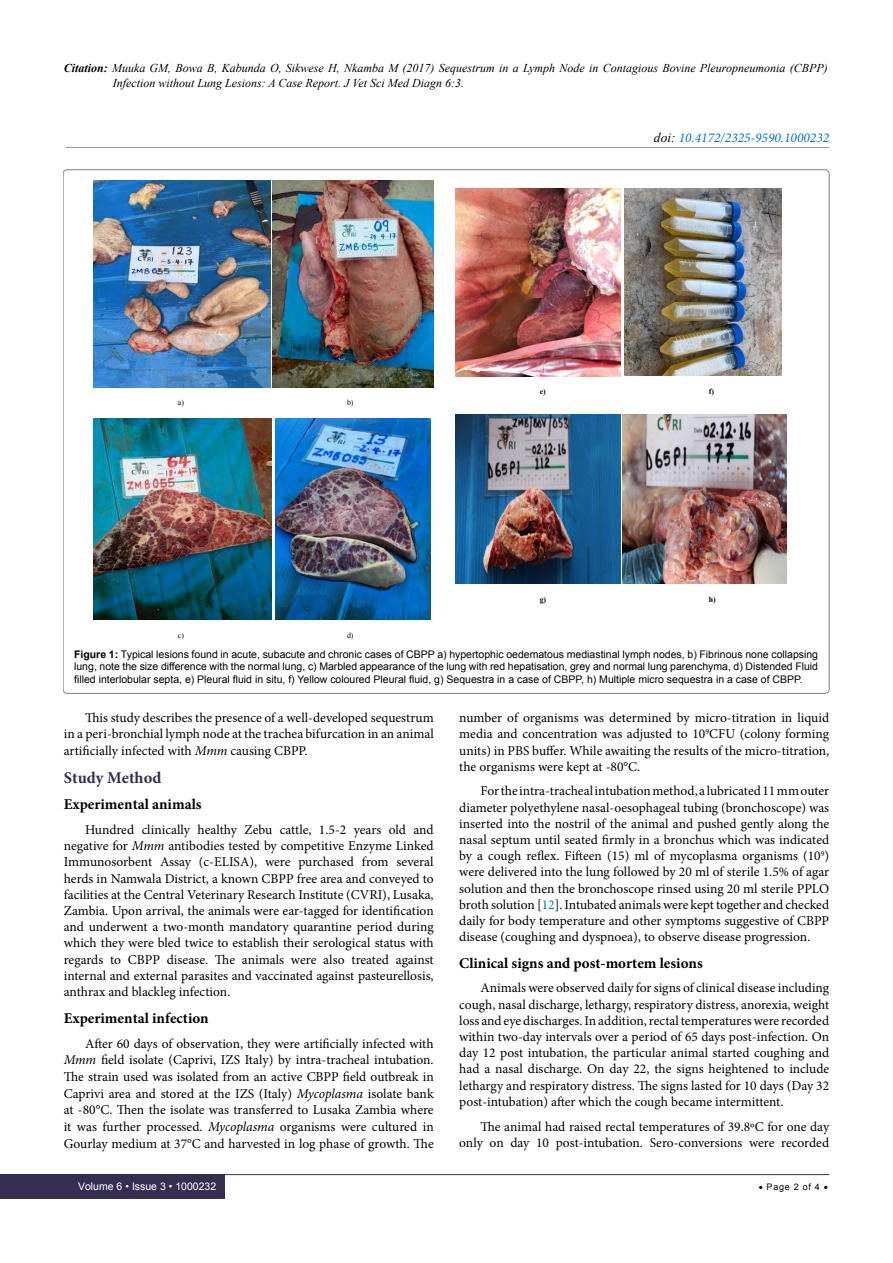
<style>
.page{position:relative;width:893px;height:1263px;background:#fff}
.page>*{position:absolute;margin:0;border:0;box-sizing:border-box;transform-origin:0 0}
.t1{font:700 16.5px "Minion Pro";color:#352e51}
.t2{font:700 15px "Minion Pro";color:#000}
.t3{font:13.5px/16.2px "Minion Pro";color:#000;text-align:justify}
.t4{font:italic 13.5px "Minion Pro";color:#0072bc}
.t5{font:italic 12px/15px "Times New Roman";color:#000}
.t6{font:10.5px/12.6px "Arial";color:#000;text-align:justify}
.t7{font:10.5px "Arial";color:#fff}
.t8{font:9px "Arial";letter-spacing:.08em;color:#000}
.t9{font:7.8px "Times New Roman";color:#000}
.t10{font:700 7.8px "Times New Roman";color:#000}
.s1{font-weight:700}
.s2{font-family:"Times New Roman";color:#000}
.s3{font-style:italic}
.s4{color:#0072bc}
</style>
<div class="page">
<div style="left:0;top:1174px;width:225px;height:25px;background:#352e51"></div>
<hr style="left:221px;top:1174px;width:608px;height:1px;background:#352e51">
<hr style="left:65px;top:147px;width:764px;height:1px;background:#352e51">
<img style="left:94px;top:180px;width:177px;height:207px">
<img style="left:273px;top:180px;width:160px;height:207px">
<img style="left:94px;top:418px;width:178px;height:202px">
<img style="left:276px;top:418px;width:155px;height:202px">
<img style="left:455px;top:189px;width:166px;height:187px">
<img style="left:625px;top:189px;width:156px;height:187px">
<img style="left:455px;top:414px;width:166px;height:170px">
<img style="left:623px;top:414px;width:164px;height:170px">
<p class="t5" style="left:113px;top:60px;width:717px;text-indent:-49px"><span class="s1">Citation:</span> Muuka GM, Bowa B, Kabunda O, Sikwese H, Nkamba M (2017) Sequestrum in a Lymph Node in Contagious Bovine Pleuropneumonia (CBPP)<br>Infection without Lung Lesions: A Case Report. J Vet Sci Med Diagn 6:3.</p>
<p class="t4" style="left:654px;top:128px;width:177px"><span class="s2">doi:</span> 10.4172/2325-9590.1000232</p>
<p class="t9" style="left:178px;top:398px;width:8px">a)</p>
<p class="t9" style="left:347px;top:398px;width:8px">b)</p>
<p class="t9" style="left:178px;top:630px;width:8px">c)</p>
<p class="t9" style="left:347px;top:630px;width:8px">d)</p>
<p class="t10" style="left:540px;top:386px;width:8px">e)</p>
<p class="t10" style="left:709px;top:386px;width:7px">f)</p>
<p class="t10" style="left:540px;top:594px;width:8px">g)</p>
<p class="t10" style="left:709px;top:594px;width:8px">h)</p>
<p class="t6" style="left:74px;top:648px;width:745px"><span class="s1">Figure 1:</span> Typical lesions found in acute, subacute and chronic cases of CBPP a) hypertophic oedematous mediastinal lymph nodes, b) Fibrinous none collapsing lung, note the size difference with the normal lung, c) Marbled appearance of the lung with red hepatisation, grey and normal lung parenchyma, d) Distended Fluid filled interlobular septa, e) Pleural fluid in situ, f) Yellow coloured Pleural fluid, g) Sequestra in a case of CBPP, h) Multiple micro sequestra in a case of CBPP.</p>
<p class="t3" style="left:64px;top:710px;width:371px;text-indent:21px">This study describes the presence of a well-developed sequestrum in a peri-bronchial lymph node at the trachea bifurcation in an animal artificially infected with <span class="s3">Mmm</span> causing CBPP.</p>
<p class="t1" style="left:64px;top:766px;width:99px">Study Method</p>
<p class="t2" style="left:64px;top:794px;width:139px">Experimental animals</p>
<p class="t3" style="left:64px;top:822px;width:371px;text-indent:21px">Hundred clinically healthy Zebu cattle, 1.5-2 years old and negative for <span class="s3">Mmm</span> antibodies tested by competitive Enzyme Linked Immunosorbent Assay (c-ELISA), were purchased from several herds in Namwala District, a known CBPP free area and conveyed to facilities at the Central Veterinary Research Institute (CVRI), Lusaka, Zambia. Upon arrival, the animals were ear-tagged for identification and underwent a two-month mandatory quarantine period during which they were bled twice to establish their serological status with regards to CBPP disease. The animals were also treated against internal and external parasites and vaccinated against pasteurellosis, anthrax and blackleg infection.</p>
<p class="t2" style="left:64px;top:1007px;width:147px">Experimental infection</p>
<p class="t3" style="left:64px;top:1035px;width:371px;line-height:16.6px;text-indent:21px">After 60 days of observation, they were artificially infected with <span class="s3">Mmm</span> field isolate (Caprivi, IZS Italy) by intra-tracheal intubation.<br>The strain used was isolated from an active CBPP field outbreak in Caprivi area and stored at the IZS (Italy) <span class="s3">Mycoplasma</span> isolate bank at -80°C. Then the isolate was transferred to Lusaka Zambia where it was further processed. <span class="s3">Mycoplasma</span> organisms were cultured in Gourlay medium at 37°C and harvested in log phase of growth. The</p>
<p class="t7" style="left:78px;top:1180px;width:140px">Volume 6 • Issue 3 • 1000232</p>
<p class="t3" style="left:459px;top:710px;width:371px">number of organisms was determined by micro-titration in liquid media and concentration was adjusted to 10<sup>9</sup>CFU (colony forming units) in PBS buffer. While awaiting the results of the micro-titration, the organisms were kept at -80°C.</p>
<p class="t3" style="left:459px;top:783px;width:371px;text-indent:21px">For the intra-tracheal intubation method, a lubricated 11 mm outer diameter polyethylene nasal-oesophageal tubing (bronchoscope) was inserted into the nostril of the animal and pushed gently along the nasal septum until seated firmly in a bronchus which was indicated by a cough reflex. Fifteen (15) ml of mycoplasma organisms (10<sup>9</sup>) were delivered into the lung followed by 20 ml of sterile 1.5% of agar solution and then the bronchoscope rinsed using 20 ml sterile PPLO broth solution [<span class="s4">12</span>]. Intubated animals were kept together and checked daily for body temperature and other symptoms suggestive of CBPP disease (coughing and dyspnoea), to observe disease progression.</p>
<p class="t2" style="left:459px;top:952px;width:245px">Clinical signs and post-mortem lesions</p>
<p class="t3" style="left:459px;top:980px;width:371px;text-indent:21px">Animals were observed daily for signs of clinical disease including cough, nasal discharge, lethargy, respiratory distress, anorexia, weight loss and eye discharges. In addition, rectal temperatures were recorded within two-day intervals over a period of 65 days post-infection. On day 12 post intubation, the particular animal started coughing and had a nasal discharge. On day 22, the signs heightened to include lethargy and respiratory distress. The signs lasted for 10 days (Day 32 post-intubation) after which the cough became intermittent.</p>
<p class="t3" style="left:459px;top:1118px;width:371px;text-align:right">The animal had raised rectal temperatures of 39.8ºC for one day only on day 10 post-intubation. Sero-conversions were recorded</p>
<p class="t8" style="left:759px;top:1181px;width:71px">• Page 2 of 4 •</p>
</div>
